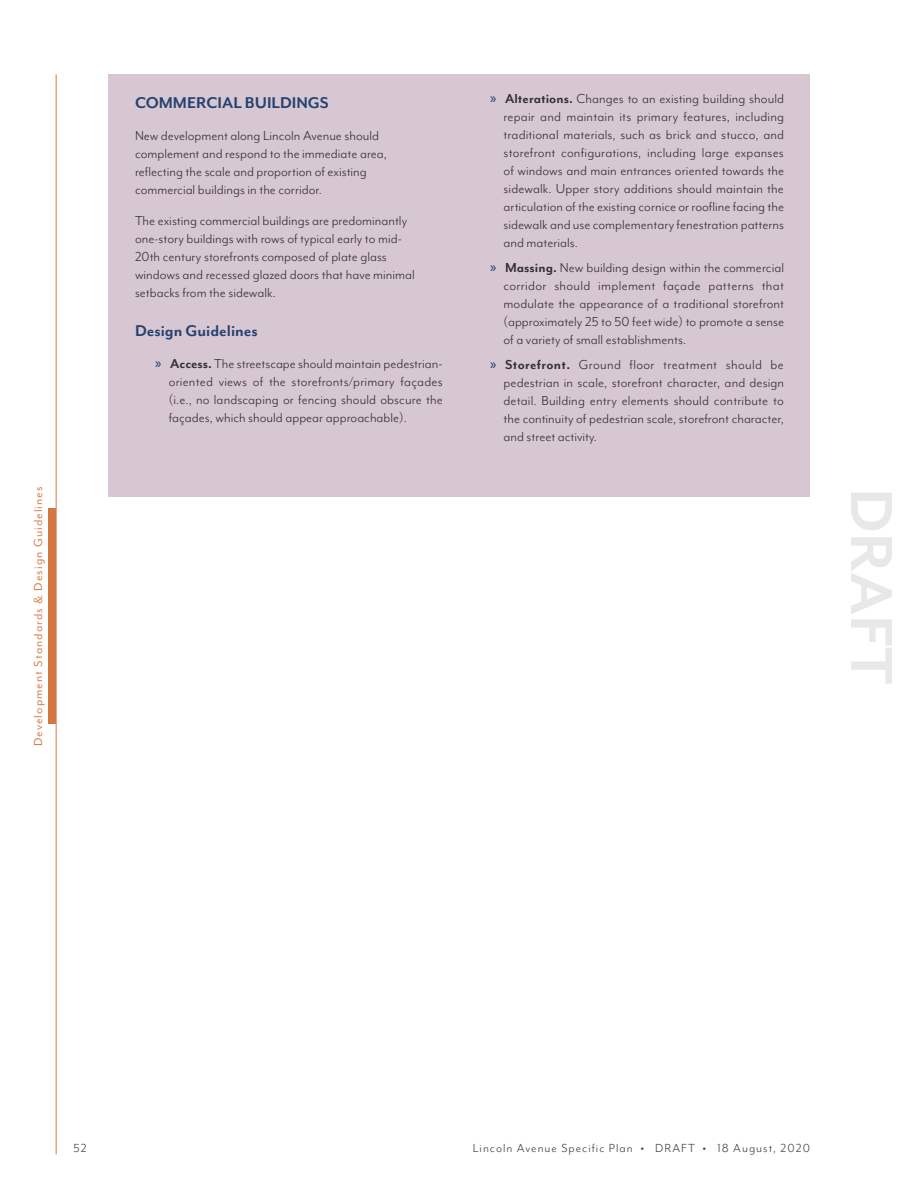
<style>
.page{position:relative;width:918px;height:1188px;background:#fff}
.page>*{position:absolute;margin:0;border:0;box-sizing:border-box;transform-origin:0 0}
.t1{font:700 68.25px "Mr Eaves Mod OT";color:#e7e8e8}
.Standards_Subheader{font:700 18px "Mr Eaves Mod OT";color:#254270}
.Standards_Intro_Text{font:15px/18px "Mr Eaves Mod OT";color:#323031;text-align:justify}
.t2{font:13.5px "Mr Eaves Mod OT";letter-spacing:.075em;color:#414142}
.t3{font:13.5px "Mr Eaves Mod OT";letter-spacing:.075em;color:#d88150}
.s1{font-family:"Myriad Pro";color:#1a3358}
.s2{font-weight:700}
</style>
<div class="page">
<hr style="left:56px;top:75px;width:1px;height:1080px;background:#d47640">
<div style="left:49px;top:509px;width:7px;height:215px;background:#d47640"></div>
<div style="left:108px;top:75px;width:702px;height:422px;background:#d7c7d2"></div>
<p class="t3" style="left:31px;top:746px;width:261px;rotate:-90deg">Development Standards &amp; Design Guidelines</p>
<p class="Standards_Subheader" style="left:135px;top:93px;width:195px">COMMERCIAL BUILDINGS</p>
<p class="Standards_Intro_Text" style="left:135px;top:126px;width:254px;text-align:left">New development along Lincoln Avenue should complement and respond to the immediate area, reflecting the scale and proportion of existing commercial buildings in the corridor.</p>
<p class="Standards_Intro_Text" style="left:135px;top:212px;width:281px;text-align:left">The existing commercial buildings are predominantly one-story buildings with rows of typical early to mid-20th century storefronts composed of plate glass windows and recessed glazed doors that have minimal setbacks from the sidewalk.</p>
<p class="Standards_Subheader" style="left:135px;top:321px;width:124px">Design Guidelines</p>
<p class="Standards_Intro_Text" style="left:169px;top:354px;width:276px;text-indent:-14px"><span class="s1">»</span> <span class="s2">Access.</span> The streetscape should maintain pedestrian&shy;oriented views of the storefronts/primary façades (i.e., no landscaping or fencing should obscure the façades, which should appear approachable).</p>
<p class="Standards_Intro_Text" style="left:504px;top:90px;width:282px;text-indent:-14px"><span class="s1">»</span> <span class="s2">Alterations.</span> Changes to an existing building should repair and maintain its primary features, including traditional materials, such as brick and stucco, and storefront configurations, including large expanses of windows and main entrances oriented towards the sidewalk. Upper story additions should maintain the articulation of the existing cornice or roofline facing the sidewalk and use complementary fenestration patterns and materials.</p>
<p class="Standards_Intro_Text" style="left:504px;top:259px;width:282px;text-indent:-14px"><span class="s1">»</span> <span class="s2">Massing.</span> New building design within the commercial corridor should implement façade patterns that modulate the appearance of a traditional storefront (approximately 25 to 50 feet wide) to promote a sense of a variety of small establishments.</p>
<p class="Standards_Intro_Text" style="left:504px;top:355px;width:282px;text-indent:-14px"><span class="s1">»</span> <span class="s2">Storefront.</span> Ground floor treatment should be pedestrian in scale, storefront character, and design detail. Building entry elements should contribute to the continuity of pedestrian scale, storefront character, and street activity.</p>
<h1 class="t1" style="left:908px;top:488px;width:198px;rotate:90deg">DRAFT</h1>
<p class="t2" style="left:74px;top:1140px;width:15px">52</p>
<p class="t2" style="left:473px;top:1140px;width:339px">Lincoln Avenue Specific Plan <span class="s2">•</span> DRAFT <span class="s2">•</span> 18 August, 2020</p>
</div>
